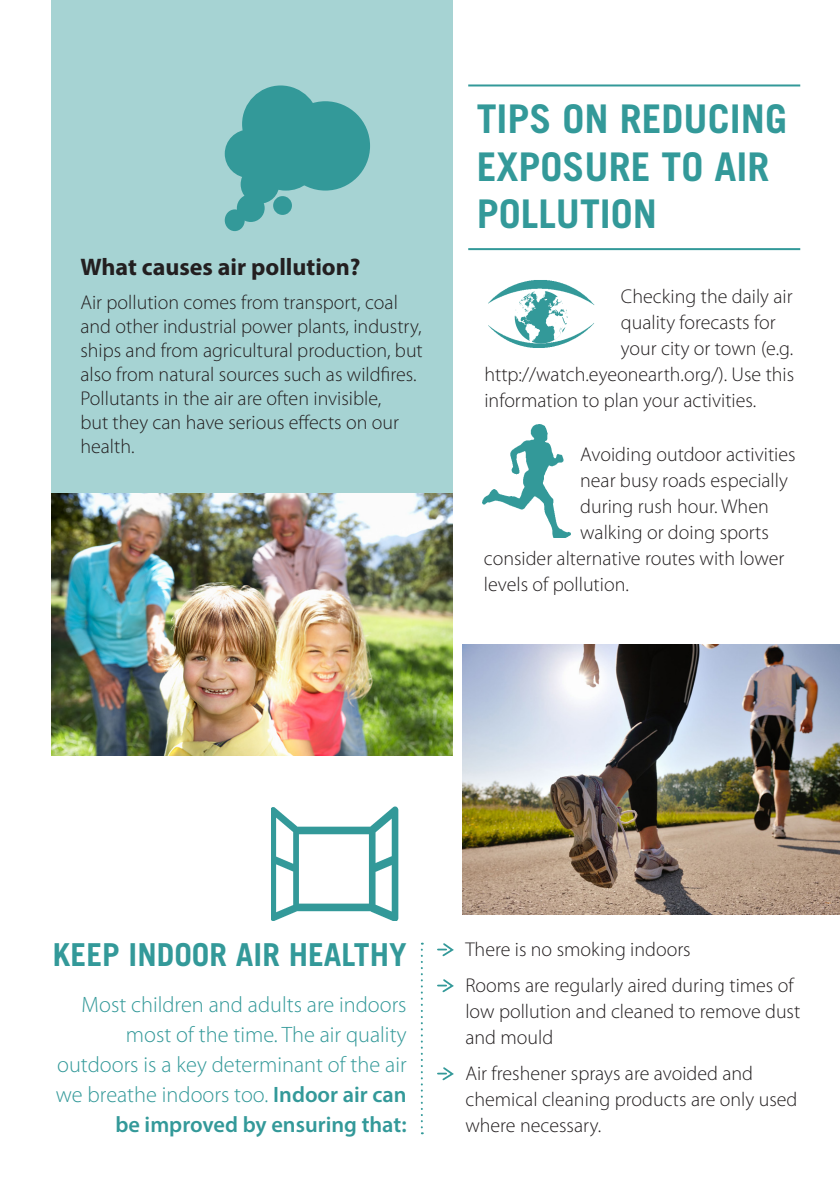
<style>
.page{position:relative;width:840px;height:1191px;background:#fff}
.page>*{position:absolute;margin:0;border:0;box-sizing:border-box;transform-origin:0 0}
.t1{font:700 39.6px/47.4px "Trade Gothic LT Std";color:#399}
.t2{font:700 31.6px "Trade Gothic LT Std";color:#399}
.t3{font:700 24px "Myriad Pro";color:#231f20}
.t4{font:300 22.4px/30px "Myriad Pro";color:#399;text-align:right}
.t5{font:300 20px/24px "Myriad Pro";color:#231f20}
.s1{font-weight:600}
</style>
<div class="page">
<div style="left:51px;top:0;width:401px;height:720px;background:#a6d3d3"></div>
<svg style="left:437px;top:943px;width:17px;height:14px"></svg>
<svg style="left:437px;top:979px;width:17px;height:14px"></svg>
<svg style="left:437px;top:1067px;width:17px;height:14px"></svg>
<svg style="left:420px;top:942px;width:2px;height:192px"></svg>
<img style="left:488px;top:280px;width:107px;height:68px">
<img style="left:482px;top:424px;width:89px;height:113px">
<hr style="left:468px;top:248px;width:331px;height:2px;background:#399">
<hr style="left:468px;top:84px;width:331px;height:2px;background:#399">
<div style="left:242px;top:85px;width:77px;height:78px;background:#399;border-radius:50%"></div>
<div style="left:225px;top:130px;width:48px;height:48px;background:#399;border-radius:50%"></div>
<div style="left:237px;top:194px;width:27px;height:28px;background:#399;border-radius:50%"></div>
<div style="left:273px;top:196px;width:19px;height:19px;background:#399;border-radius:50%"></div>
<div style="left:280px;top:101px;width:90px;height:90px;background:#399;border-radius:50%"></div>
<div style="left:256px;top:143px;width:59px;height:48px;background:#399;border-radius:50%"></div>
<img style="left:52px;top:494px;width:400px;height:261px">
<img style="left:271px;top:806px;width:127px;height:114px">
<img style="left:462px;top:645px;width:377px;height:269px">
<div style="left:240px;top:165px;width:39px;height:39px;background:#399;border-radius:50%"></div>
<div style="left:225px;top:209px;width:19px;height:22px;background:#399;border-radius:50%"></div>
<p class="t3" style="left:80px;top:251px;width:281px">What causes air pollution?</p>
<p class="t5" style="left:80px;top:290px;width:344px">Air pollution comes from transport, coal and other industrial power plants, industry, ships and from agricultural production, but also from natural sources such as wildfires.<br>Pollutants in the air are often invisible,<br>but they can have serious effects on our health.</p>
<p class="t1" style="left:476px;top:95px;width:311px">TIPS ON REDUCING</p>
<p class="t1" style="left:476px;top:142px;width:294px">EXPOSURE TO AIR<br>POLLUTION</p>
<p class="t5" style="left:620px;top:284px;width:173px">Checking the daily air</p>
<p class="t5" style="left:620px;top:310px;width:156px">quality forecasts for</p>
<p class="t5" style="left:620px;top:336px;width:174px">your city or town (e.g.</p>
<p class="t5" style="left:484px;top:362px;width:311px">http://watch.eyeonearth.org/). Use this</p>
<p class="t5" style="left:484px;top:388px;width:273px">information to plan your activities.</p>
<p class="t5" style="left:579px;top:442px;width:217px">Avoiding outdoor activities</p>
<p class="t5" style="left:579px;top:468px;width:209px">near busy roads especially</p>
<p class="t5" style="left:579px;top:494px;width:190px">during rush hour. When</p>
<p class="t5" style="left:579px;top:520px;width:190px">walking or doing sports</p>
<p class="t5" style="left:483px;top:546px;width:302px">consider alternative routes with lower</p>
<p class="t5" style="left:483px;top:572px;width:146px">levels of pollution.</p>
<p class="t2" style="left:53px;top:934px;width:355px">KEEP INDOOR AIR HEALTHY</p>
<p class="t4" style="left:56px;top:988px;width:352px">Most children and adults are indoors most of the time. The air quality outdoors is a key determinant of the air we breathe indoors too. <span class="s1">Indoor air can be improved by ensuring that:</span></p>
<p class="t5" style="left:465px;top:937px;width:227px">There is no smoking indoors</p>
<p class="t5" style="left:465px;top:972px;width:336px;line-height:26px">Rooms are regularly aired during times of low pollution and cleaned to remove dust and mould</p>
<p class="t5" style="left:465px;top:1060px;width:333px;line-height:26px">Air freshener sprays are avoided and chemical cleaning products are only used where necessary.</p>
</div>
